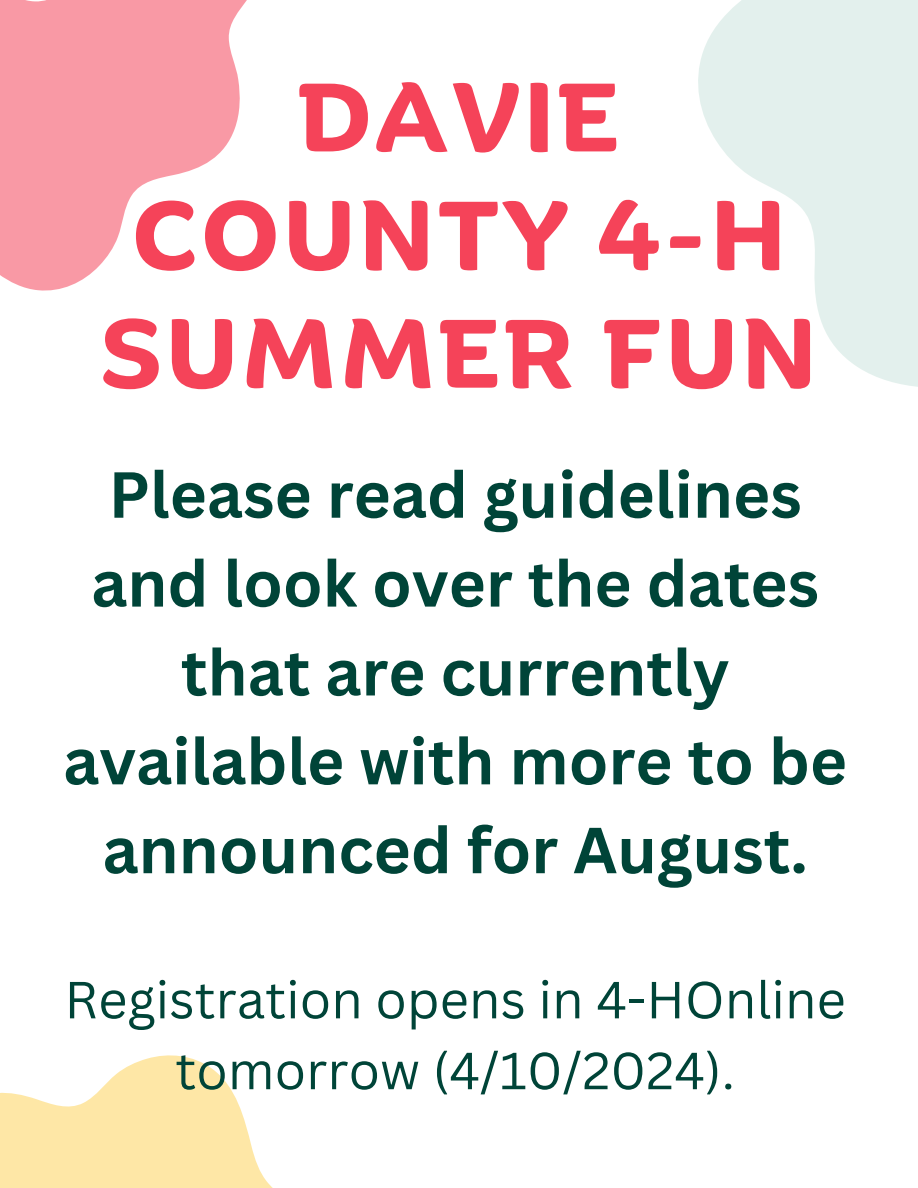
<style>
.page{position:relative;width:918px;height:1188px;background:#fff}
.page>*{position:absolute;margin:0;border:0;box-sizing:border-box;transform-origin:0 0}
.t1{font:700 94.05px/118.2px "Binate Display";letter-spacing:.045em;color:#f54359;text-align:center}
.t2{font:700 63.6px/88.8px "Canva Sans";color:#004438;text-align:center}
.t3{font:51px/70.8px "Canva Sans";color:#004438;text-align:center}
</style>
<div class="page">
<svg style="left:698px;top:0;width:220px;height:387px;fill:#e3f0ed"></svg>
<svg style="left:0;top:1055px;width:273px;height:133px;fill:#fee7a6"></svg>
<svg style="left:0;top:0;width:247px;height:291px;fill:#f999a5"></svg>
<h1 class="t1" style="left:102px;top:46px;width:716px">DAVIE<br>COUNTY 4-H<br>SUMMER FUN</h1>
<p class="t2" style="left:63px;top:449px;width:785px">Please read guidelines and look over the dates that are currently available with more to be announced for August.</p>
<p class="t3" style="left:64px;top:963px;width:783px">Registration opens in 4-HOnline tomorrow (4/10/2024).</p>
</div>
